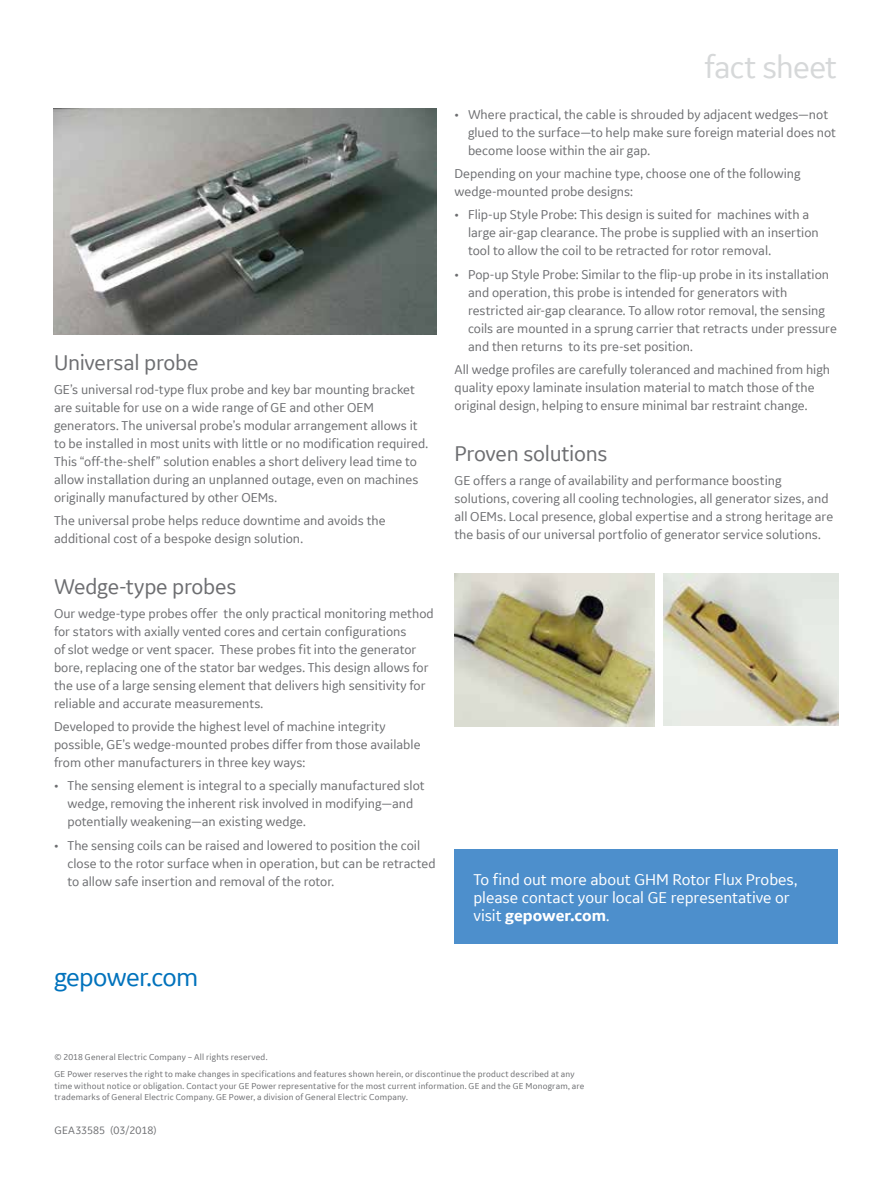
<style>
.page{position:relative;width:891px;height:1188px;background:#fff}
.page>*{position:absolute;margin:0;border:0;box-sizing:border-box;transform-origin:0 0}
.t1{font:33px "GE Inspira Sans";letter-spacing:-.025em;color:#d6d8d9}
.t2{font:27px "GE Inspira Sans";letter-spacing:-.025em;color:#0072bc}
.t3{font:22.5px "GE Inspira Sans";letter-spacing:-.015em;color:#6d6e71}
.t4{font:16.5px/18px "GE Inspira Sans";letter-spacing:-.005em;color:#fff}
.t5{font:13.5px/18px "GE Inspira Sans";color:#6d6e71}
.t6{font:11.25px "GE Inspira Sans";letter-spacing:.005em;color:#6d6e71}
.t7{font:9px/17.7px "GE Inspira Sans";letter-spacing:.02em;color:#6d6e71}
.s1{font-weight:700}
</style>
<div class="page">
<div style="left:454px;top:849px;width:384px;height:95px;background:#4d8fcc"></div>
<img style="left:54px;top:109px;width:382px;height:226px">
<img style="left:454px;top:573px;width:200px;height:153px">
<img style="left:664px;top:573px;width:174px;height:153px">
<h3 class="t3" style="left:54px;top:349px;width:146px">Universal probe</h3>
<p class="t5" style="left:54px;top:380px;width:376px">GE’s universal rod-type flux probe and key bar mounting bracket are suitable for use on a wide range of GE and other OEM generators. The universal probe’s modular arrangement allows it to be installed in most units with little or no modification required.<br>This “off-the-shelf” solution enables a short delivery lead time to allow installation during an unplanned outage, even on machines originally manufactured by other OEMs.</p>
<p class="t5" style="left:54px;top:511px;width:333px">The universal probe helps reduce downtime and avoids the additional cost of a bespoke design solution.</p>
<h3 class="t3" style="left:54px;top:573px;width:184px">Wedge-type probes</h3>
<p class="t5" style="left:54px;top:604px;width:381px">Our wedge-type probes offer the only practical monitoring method for stators with axially vented cores and certain configurations<br>of slot wedge or vent spacer. These probes fit into the generator bore, replacing one of the stator bar wedges. This design allows for the use of a large sensing element that delivers high sensitivity for reliable and accurate measurements.</p>
<p class="t5" style="left:54px;top:717px;width:368px">Developed to provide the highest level of machine integrity possible, GE’s wedge-mounted probes differ from those available from other manufacturers in three key ways:</p>
<p class="t5" style="left:68px;top:777px;width:359px;text-indent:-14px">• The sensing element is integral to a specially manufactured slot wedge, removing the inherent risk involved in modifying—and potentially weakening—an existing wedge.</p>
<p class="t5" style="left:68px;top:836px;width:370px;text-indent:-14px">• The sensing coils can be raised and lowered to position the coil close to the rotor surface when in operation, but can be retracted to allow safe insertion and removal of the rotor.</p>
<h2 class="t2" style="left:54px;top:961px;width:146px">gepower.com</h2>
<h1 class="t1" style="left:704px;top:47px;width:134px">fact sheet</h1>
<p class="t5" style="left:468px;top:105px;width:370px;text-indent:-14px">• Where practical, the cable is shrouded by adjacent wedges—not glued to the surface—to help make sure foreign material does not become loose within the air gap.</p>
<p class="t5" style="left:455px;top:164px;width:348px">Depending on your machine type, choose one of the following wedge-mounted probe designs:</p>
<p class="t5" style="left:468px;top:206px;width:352px;text-indent:-14px">• Flip-up Style Probe: This design is suited for machines with a large air-gap clearance. The probe is supplied with an insertion tool to allow the coil to be retracted for rotor removal.</p>
<p class="t5" style="left:468px;top:265px;width:370px;text-indent:-14px">• Pop-up Style Probe: Similar to the flip-up probe in its installation and operation, this probe is intended for generators with restricted air-gap clearance. To allow rotor removal, the sensing coils are mounted in a sprung carrier that retracts under pressure and then returns to its pre-set position.</p>
<p class="t5" style="left:455px;top:360px;width:377px">All wedge profiles are carefully toleranced and machined from high quality epoxy laminate insulation material to match those of the original design, helping to ensure minimal bar restraint change.</p>
<h3 class="t3" style="left:454px;top:440px;width:155px">Proven solutions</h3>
<p class="t5" style="left:454px;top:471px;width:380px">GE offers a range of availability and performance boosting solutions, covering all cooling technologies, all generator sizes, and all OEMs. Local presence, global expertise and a strong heritage are the basis of our universal portfolio of generator service solutions.</p>
<p class="t4" style="left:473px;top:870px;width:325px">To find out more about GHM Rotor Flux Probes, please contact your local GE representative or visit <span class="s1">gepower.com</span>.</p>
<p class="t7" style="left:55px;top:1047px;width:522px">© 2018 General Electric Company – All rights reserved.<br>GE Power reserves the right to make changes in specifications and features shown herein, or discontinue the product described at any</p>
<p class="t7" style="left:55px;top:1080px;width:531px;line-height:11.2px">time without notice or obligation. Contact your GE Power representative for the most current information. GE and the GE Monogram, are trademarks of General Electric Company. GE Power, a division of General Electric Company.</p>
<p class="t6" style="left:55px;top:1123px;width:104px">GEA33585 (03/2018)</p>
</div>
